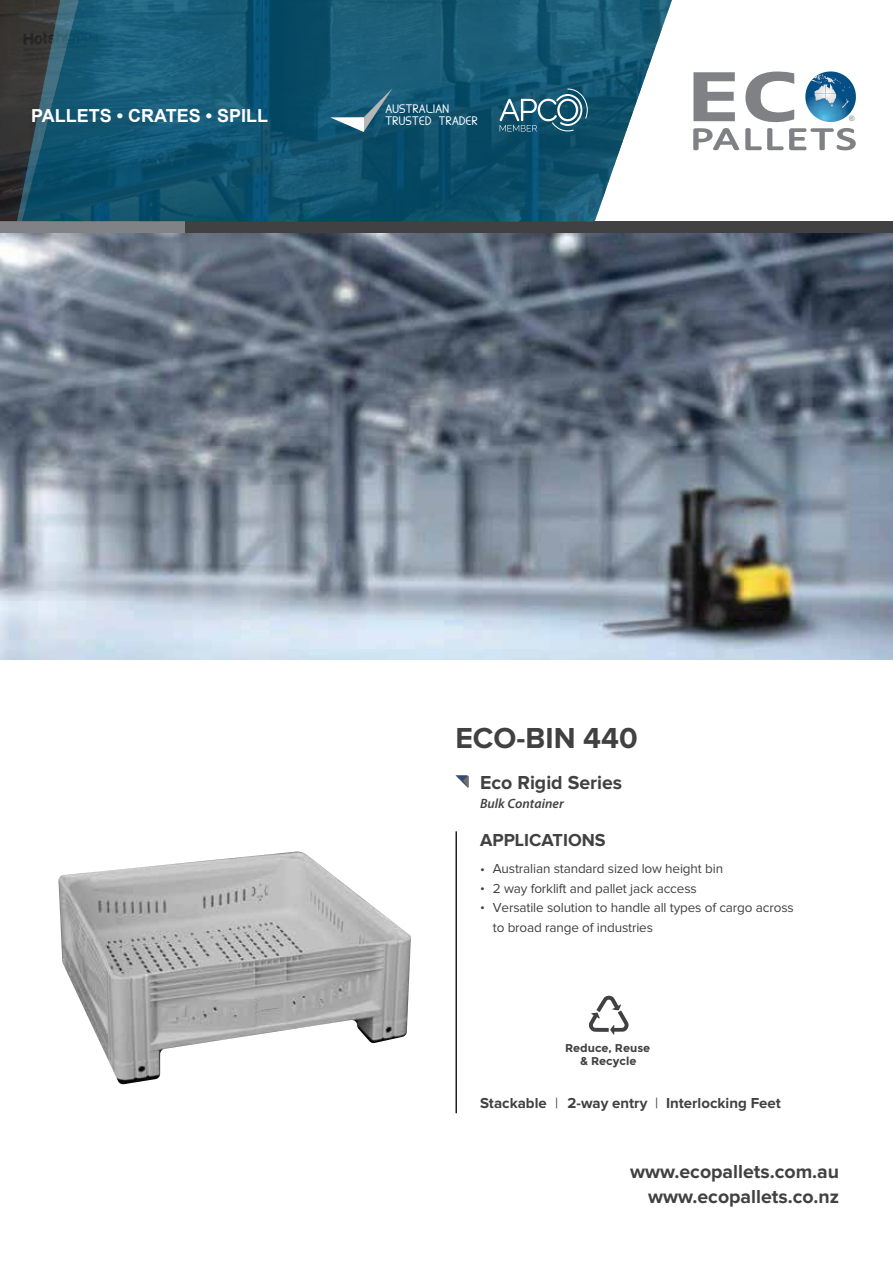
<style>
.page{position:relative;width:893px;height:1263px;background:#fff}
.page>*{position:absolute;margin:0;border:0;box-sizing:border-box;transform-origin:0 0}
.t1{font:700 30px "Proxima Nova";color:#424142}
.t2{font:700 19.5px/24.6px "Proxima Nova";color:#424142;text-align:right}
.t3{font:700 18px "Arial";color:#fff}
.t4{font:700 18px "Proxima Nova";color:#424142}
.t5{font:700 15px "Proxima Nova";color:#424142}
.t6{font:13.5px/19.5px "Proxima Nova";letter-spacing:-.01em;color:#424142}
.t7{font:700 13.5px/12px "Stefani EHYOW00";letter-spacing:.025em;color:#fff}
.t8{font:italic 600 13.5px "Myriad Pro";color:#424142}
.t9{font:700 11.25px/13.6px "Montserrat";color:#414042;text-align:center}
.t10{font:7.35px "Arial";color:#808185}
.s1{font-weight:400}
</style>
<div class="page">
<div style="left:0;top:221px;width:893px;height:13px;background:#414042"></div>
<div style="left:0;top:221px;width:184px;height:13px;background:#808285"></div>
<svg style="left:693px;top:71px;width:163px;height:80px"></svg>
<svg style="left:79px;top:0;width:593px;height:221px;background:#22617b"></svg>
<svg style="left:0;top:0;width:79px;height:221px;background:#274652"></svg>
<svg style="left:500px;top:89px;width:88px;height:42px;background:#3d7388"></svg>
<img style="left:0;top:234px;width:893px;height:425px">
<svg style="left:455px;top:775px;width:13px;height:13px"></svg>
<hr style="left:455px;top:831px;width:2px;height:282px;background:#231f20">
<svg style="left:330px;top:88px;width:63px;height:44px;background:#377189"></svg>
<img style="left:58px;top:851px;width:353px;height:233px">
<svg style="left:258px;top:997px;width:24px;height:14px"></svg>
<svg style="left:589px;top:995px;width:39px;height:40px"></svg>
<p class="t7" style="left:386px;top:103px;width:94px">AUSTRALIAN<br>TRUSTED TRADER</p>
<h3 class="t3" style="left:31px;top:103px;width:238px">PALLETS • CRATES • SPILL</h3>
<p class="t10" style="left:849px;top:113px;width:7px">®</p>
<h1 class="t1" style="left:455px;top:724px;width:184px">ECO-BIN 440</h1>
<h2 class="t2" style="left:480px;top:770px;width:144px">Eco Rigid Series</h2>
<p class="t8" style="left:480px;top:794px;width:85px">Bulk Container</p>
<h3 class="t4" style="left:480px;top:831px;width:127px">APPLICATIONS</h3>
<p class="t6" style="left:493px;top:859px;width:302px;text-indent:-13px">• Australian standard sized low height bin<br>2 way forklift and pallet jack access<br>Versatile solution to handle all types of cargo across to broad range of industries</p>
<p class="t6" style="left:480px;top:879px;width:6px;line-height:18.6px">• •</p>
<p class="t9" style="left:565px;top:1041px;width:87px">Reduce, Reuse &amp; Recycle</p>
<p class="t5" style="left:480px;top:1096px;width:302px">Stackable <span class="s1">|</span> 2-way entry <span class="s1">|</span> Interlocking Feet</p>
<h2 class="t2" style="left:630px;top:1160px;width:210px">www.ecopallets.com.au www.ecopallets.co.nz</h2>
</div>
